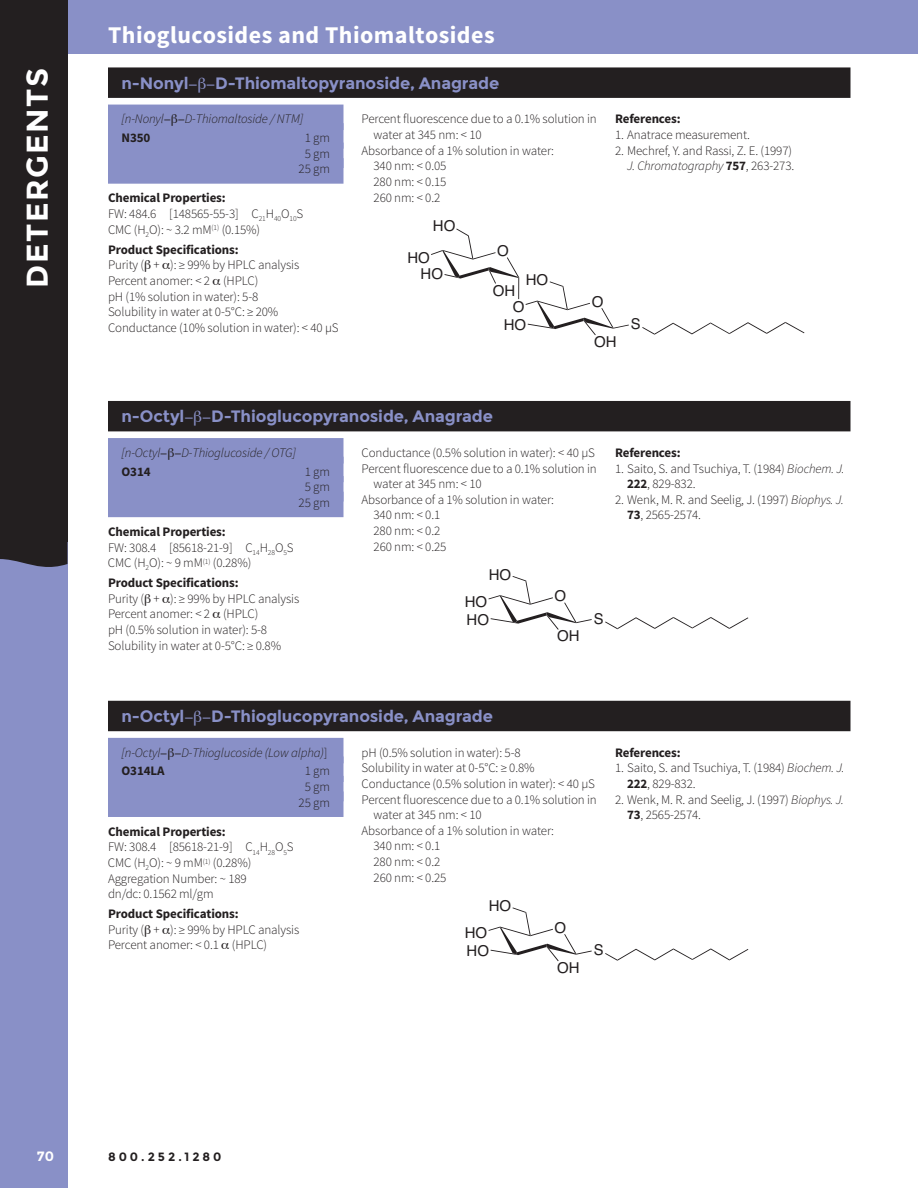
<style>
.page{position:relative;width:918px;height:1188px;background:#fff}
.page>*{position:absolute;margin:0;border:0;box-sizing:border-box;transform-origin:0 0}
.t1{font:700 30px "Montserrat";letter-spacing:.05em;color:#fff}
.t2{font:700 24px "Source Sans Pro";letter-spacing:.02em;color:#fff}
.t3{font:700 16.5px "Montserrat";letter-spacing:-.005em;color:#8990c7}
.t4{font:15px/15.8px "Helvetica";color:#231f20}
.t5{font:700 13.5px "Montserrat";color:#fff}
.t6{font:300 13.05px/15.6px "Source Sans Pro";letter-spacing:-.01em;color:#231f20}
.t7{font:700 13.05px "Source Sans Pro";letter-spacing:-.01em;color:#231f20}
.t8{font:italic 300 13.05px/18.6px "Source Sans Pro";letter-spacing:-.01em;color:#231f20}
.t9{font:700 12px "Montserrat";letter-spacing:.25em;color:#231f20}
.s1{font-weight:700;font-style:normal}
.s2{font-style:italic}
.s3{font-weight:700}
.s4{font-style:normal}
</style>
<div class="page">
<div style="left:54px;top:0;width:864px;height:54px;background:#8990c7"></div>
<div style="left:0;top:0;width:68px;height:1188px;background:#8990c7"></div>
<svg style="left:0;top:541px;width:67px;height:26px;background:#2f2c34"></svg>
<div style="left:0;top:0;width:68px;height:541px;background:#231f20"></div>
<div style="left:108px;top:67px;width:742px;height:31px;background:#231f20"></div>
<div style="left:108px;top:105px;width:235px;height:25px;background:#8990c7"></div>
<div style="left:108px;top:123px;width:235px;height:26px;background:#8990c7"></div>
<div style="left:108px;top:143px;width:235px;height:25px;background:#8990c7"></div>
<div style="left:108px;top:158px;width:235px;height:26px;background:#8990c7"></div>
<div style="left:108px;top:401px;width:742px;height:30px;background:#231f20"></div>
<div style="left:108px;top:438px;width:235px;height:26px;background:#8990c7"></div>
<div style="left:108px;top:457px;width:235px;height:25px;background:#8990c7"></div>
<div style="left:108px;top:476px;width:235px;height:26px;background:#8990c7"></div>
<div style="left:108px;top:492px;width:235px;height:25px;background:#8990c7"></div>
<div style="left:108px;top:701px;width:742px;height:30px;background:#231f20"></div>
<div style="left:108px;top:738px;width:235px;height:25px;background:#8990c7"></div>
<div style="left:108px;top:756px;width:235px;height:26px;background:#8990c7"></div>
<div style="left:108px;top:776px;width:235px;height:25px;background:#8990c7"></div>
<div style="left:108px;top:791px;width:235px;height:26px;background:#8990c7"></div>
<svg style="left:488px;top:576px;width:104px;height:54px"></svg>
<svg style="left:605px;top:617px;width:143px;height:12px"></svg>
<svg style="left:526px;top:281px;width:103px;height:54px"></svg>
<svg style="left:431px;top:229px;width:88px;height:70px"></svg>
<svg style="left:642px;top:322px;width:162px;height:13px"></svg>
<svg style="left:488px;top:907px;width:104px;height:54px"></svg>
<svg style="left:605px;top:948px;width:143px;height:13px"></svg>
<h1 class="t1" style="left:20px;top:288px;width:221px;rotate:-90deg">Detergents</h1>
<h2 class="t2" style="left:108px;top:19px;width:388px">Thioglucosides and Thiomaltosides</h2>
<p class="t3" style="left:122px;top:73px;width:379px">n-Nonyl− −D-Thiomaltopyranoside, Anagrade</p>
<p class="t8" style="left:122px;top:110px;width:183px">[n-Nonyl− −D-Thiomaltoside / NTM]<br><span class="s1">N350</span></p>
<p class="t6" style="left:362px;top:111px;width:237px">Percent fluorescence due to a 0.1% solution in</p>
<p class="t6" style="left:374px;top:127px;width:110px">water at 345 nm: &lt; 10</p>
<p class="t6" style="left:362px;top:143px;width:194px">Absorbance of a 1% solution in water:</p>
<p class="t6" style="left:374px;top:158px;width:74px">340 nm: &lt; 0.05</p>
<p class="t6" style="left:374px;top:174px;width:74px">280 nm: &lt; 0.15</p>
<p class="t6" style="left:374px;top:189px;width:68px">260 nm: &lt; 0.2</p>
<p class="t7" style="left:615px;top:111px;width:67px">References:</p>
<p class="t6" style="left:615px;top:127px;width:135px">1. Anatrace measurement.</p>
<p class="t6" style="left:615px;top:143px;width:179px;text-align:right">2. Mechref, Y. and Rassi, Z. E. (1997)<br><span class="s2">J. Chromatography</span> <span class="s3">757</span>, 263-273.</p>
<p class="t6" style="left:299px;top:130px;width:33px;text-align:center">1gm<br>5gm<br>25 gm</p>
<p class="t6" style="left:108px;top:190px;width:197px"><span class="s3">Chemical Properties:<br></span>FW: 484.6 [148565-55-3] C<sub>21</sub>H<sub>40</sub>O<sub>10</sub>S<br>CMC (H<sub>2</sub>O): ~ 3.2 mM<sup>(1)</sup> (0.15%)</p>
<p class="t7" style="left:108px;top:241px;width:132px">Product Specifications:</p>
<p class="t6" style="left:108px;top:257px;width:232px">Purity ( + ): ≥ 99% by HPLC analysis Percent anomer: &lt; 2 (HPLC)<br>pH (1% solution in water): 5-8<br>Solubility in water at 0-5°C: ≥ 20% Conductance (10% solution in water): &lt; 40 µS</p>
<p class="t4" style="left:433px;top:218px;width:24px">HO</p>
<p class="t4" style="left:497px;top:244px;width:13px">O</p>
<p class="t4" style="left:421px;top:250px;width:24px;text-indent:-13px">HO<br>HO</p>
<p class="t4" style="left:526px;top:272px;width:24px">HO</p>
<p class="t4" style="left:493px;top:283px;width:24px">OH</p>
<p class="t4" style="left:504px;top:317px;width:24px">HO</p>
<p class="t4" style="left:513px;top:300px;width:13px">O</p>
<p class="t4" style="left:592px;top:294px;width:13px">O</p>
<p class="t4" style="left:594px;top:334px;width:24px">OH</p>
<p class="t4" style="left:631px;top:317px;width:12px">S</p>
<p class="t3" style="left:122px;top:407px;width:373px">n-Octyl− −D-Thioglucopyranoside, Anagrade</p>
<p class="t8" style="left:122px;top:443px;width:176px">[n-Octyl− −D-Thioglucoside / OTG]<br><span class="s1">O314</span></p>
<p class="t6" style="left:362px;top:445px;width:235px">Conductance (0.5% solution in water): &lt; 40 µS</p>
<p class="t6" style="left:362px;top:461px;width:237px">Percent fluorescence due to a 0.1% solution in</p>
<p class="t6" style="left:374px;top:476px;width:110px">water at 345 nm: &lt; 10</p>
<p class="t6" style="left:362px;top:492px;width:194px">Absorbance of a 1% solution in water:</p>
<p class="t6" style="left:374px;top:507px;width:68px">340 nm: &lt; 0.1</p>
<p class="t6" style="left:374px;top:523px;width:68px">280 nm: &lt; 0.2</p>
<p class="t6" style="left:374px;top:539px;width:74px">260 nm: &lt; 0.25</p>
<p class="t6" style="left:299px;top:464px;width:33px;text-align:center">1gm<br>5gm<br>25 gm</p>
<p class="t6" style="left:108px;top:524px;width:187px"><span class="s3">Chemical Properties:<br></span>FW: 308.4 [85618-21-9] C<sub>14</sub>H<sub>28</sub>O<sub>5</sub>S<br>CMC (H<sub>2</sub>O): ~ 9 mM<sup>(1)</sup> (0.28%)</p>
<p class="t7" style="left:108px;top:575px;width:132px">Product Specifications:</p>
<p class="t6" style="left:108px;top:591px;width:193px">Purity ( + ): ≥ 99% by HPLC analysis<br>Percent anomer: &lt; 2 (HPLC)<br>pH (0.5% solution in water): 5-8<br>Solubility in water at 0-5°C: ≥ 0.8%</p>
<p class="t4" style="left:489px;top:567px;width:24px">HO</p>
<p class="t4" style="left:465px;top:594px;width:24px">HO</p>
<p class="t4" style="left:555px;top:589px;width:13px">O</p>
<p class="t4" style="left:557px;top:629px;width:24px">OH</p>
<p class="t4" style="left:467px;top:612px;width:24px">HO</p>
<p class="t4" style="left:594px;top:611px;width:12px">S</p>
<p class="t7" style="left:615px;top:444px;width:67px">References:</p>
<p class="t6" style="left:627px;top:461px;width:219px;text-indent:-12px">1. Saito, S. and Tsuchiya, T. (1984) <span class="s2">Biochem. J.<br></span><span class="s3">222</span>, 829-832.</p>
<p class="t6" style="left:627px;top:492px;width:218px;text-indent:-12px">2. Wenk, M. R. and Seelig, J. (1997) <span class="s2">Biophys. J.<br></span><span class="s3">73</span>, 2565-2574.</p>
<p class="t3" style="left:122px;top:707px;width:373px">n-Octyl− −D-Thioglucopyranoside, Anagrade</p>
<p class="t8" style="left:122px;top:743px;width:40px">[n-Octyl</p>
<p class="t8" style="left:181px;top:743px;width:148px">D-Thioglucoside (Low alpha)<span class="s4">]</span></p>
<p class="t7" style="left:122px;top:763px;width:44px">O314LA</p>
<p class="t6" style="left:299px;top:763px;width:33px;text-align:center">1gm<br>5gm<br>25 gm</p>
<p class="t6" style="left:108px;top:824px;width:187px"><span class="s3">Chemical Properties:<br></span>FW: 308.4 [85618-21-9] C<sub>14</sub>H<sub>28</sub>O<sub>5</sub>S<br>CMC (H<sub>2</sub>O): ~ 9 mM<sup>(1)</sup> (0.28%)<br>Aggregation Number: ~ 189<br>dn/dc: 0.1562 ml/gm</p>
<p class="t7" style="left:108px;top:906px;width:132px">Product Specifications:</p>
<p class="t6" style="left:108px;top:922px;width:193px">Purity ( + ): ≥ 99% by HPLC analysis<br>Percent anomer: &lt; 0.1 (HPLC)</p>
<p class="t6" style="left:362px;top:745px;width:161px">pH (0.5% solution in water): 5-8</p>
<p class="t6" style="left:362px;top:760px;width:175px">Solubility in water at 0-5°C: ≥ 0.8%</p>
<p class="t6" style="left:362px;top:776px;width:235px">Conductance (0.5% solution in water): &lt; 40 µS</p>
<p class="t6" style="left:362px;top:792px;width:237px">Percent fluorescence due to a 0.1% solution in</p>
<p class="t6" style="left:374px;top:807px;width:110px">water at 345 nm: &lt; 10</p>
<p class="t6" style="left:362px;top:823px;width:194px">Absorbance of a 1% solution in water:</p>
<p class="t6" style="left:374px;top:838px;width:68px">340 nm: &lt; 0.1</p>
<p class="t6" style="left:374px;top:854px;width:68px">280 nm: &lt; 0.2</p>
<p class="t6" style="left:374px;top:870px;width:74px">260 nm: &lt; 0.25</p>
<p class="t4" style="left:489px;top:898px;width:24px">HO</p>
<p class="t4" style="left:465px;top:926px;width:24px">HO</p>
<p class="t4" style="left:555px;top:920px;width:13px">O</p>
<p class="t4" style="left:557px;top:960px;width:24px">OH</p>
<p class="t4" style="left:467px;top:943px;width:24px">HO</p>
<p class="t4" style="left:594px;top:943px;width:12px">S</p>
<p class="t7" style="left:615px;top:744px;width:67px">References:</p>
<p class="t6" style="left:627px;top:760px;width:219px;text-indent:-12px">1. Saito, S. and Tsuchiya, T. (1984) <span class="s2">Biochem. J.<br></span><span class="s3">222</span>, 829-832.</p>
<p class="t6" style="left:627px;top:792px;width:218px;text-indent:-12px">2. Wenk, M. R. and Seelig, J. (1997) <span class="s2">Biophys. J.<br></span><span class="s3">73</span>, 2565-2574.</p>
<p class="t5" style="left:37px;top:1148px;width:19px">70</p>
<p class="t9" style="left:108px;top:1150px;width:115px">800.252.1280</p>
</div>
